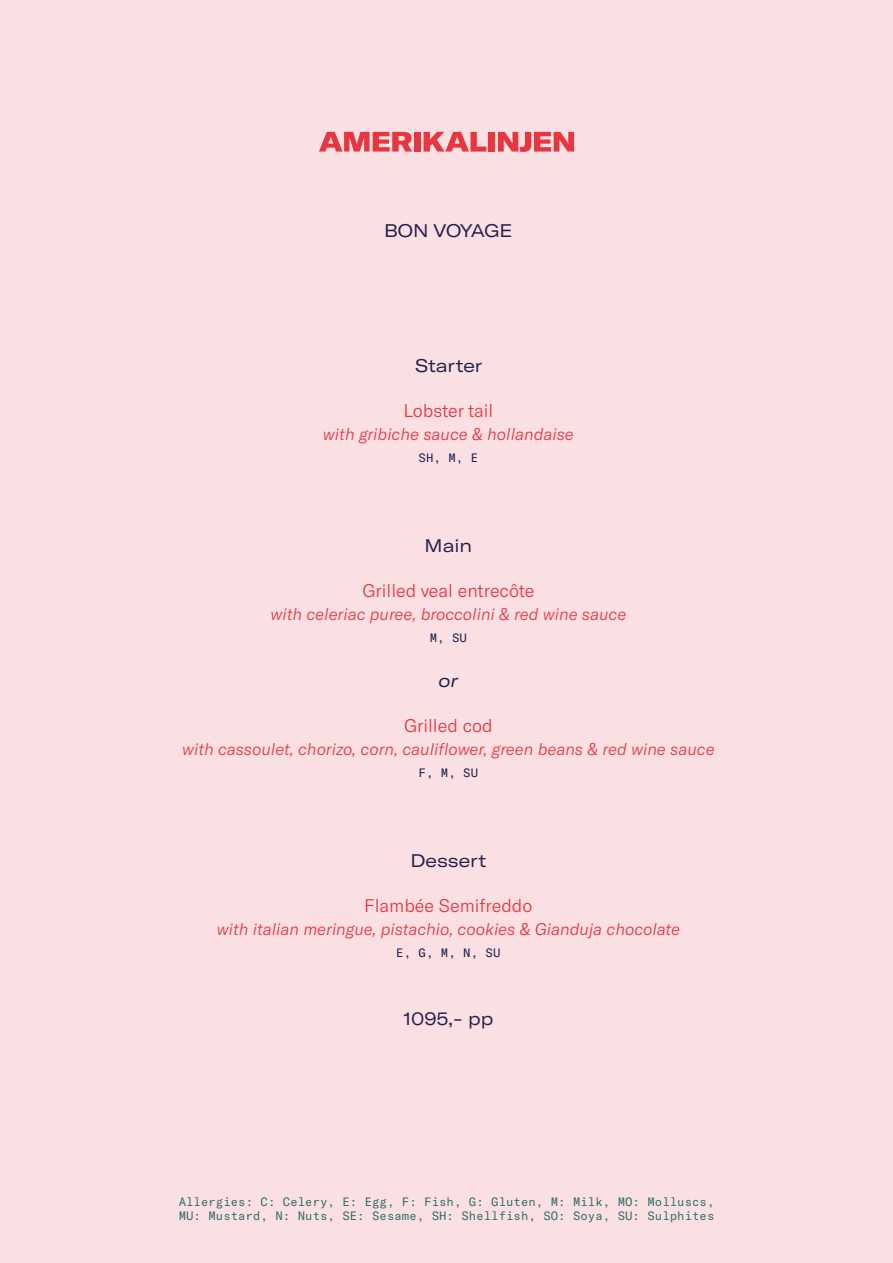
<style>
.page{position:relative;width:893px;height:1263px;background:#fadfe3}
.page>*{position:absolute;margin:0;border:0;box-sizing:border-box;transform-origin:0 0}
.t1{font:300 18px "GT America";color:#e83640}
.t2{font:expanded 18px "GT America";color:#23214a}
.t3{font:expanded 18px "GT America";letter-spacing:-.025em;color:#23214a}
.t4{font:italic expanded 18px "GT America";color:#23214a}
.t5{font:italic 300 16.5px "GT America";color:#e83640}
.t6{font:12px "GT America Mono";color:#306d68}
.t7{font:12px "GT America Mono";color:#181d4b}
</style>
<div class="page">
<div style="left:414px;top:132px;width:6px;height:20px;background:#e83640"></div>
<div style="left:488px;top:132px;width:7px;height:20px;background:#e83640"></div>
<svg style="left:424px;top:132px;width:62px;height:20px"></svg>
<svg style="left:498px;top:132px;width:76px;height:20px"></svg>
<svg style="left:319px;top:132px;width:93px;height:20px"></svg>
<p class="t3" style="left:384px;top:220px;width:130px">BON VOYAGE</p>
<p class="t2" style="left:415px;top:355px;width:69px">Starter</p>
<p class="t1" style="left:403px;top:400px;width:91px">Lobster tail</p>
<p class="t5" style="left:323px;top:424px;width:252px">with gribiche sauce &amp; hollandaise</p>
<p class="t7" style="left:419px;top:451px;width:61px">SH, M, E</p>
<p class="t2" style="left:425px;top:535px;width:49px">Main</p>
<p class="t1" style="left:362px;top:580px;width:173px">Grilled veal entrecôte</p>
<p class="t5" style="left:270px;top:604px;width:357px">with celeriac puree, broccolini &amp; red wine sauce</p>
<p class="t7" style="left:430px;top:631px;width:39px">M, SU</p>
<p class="t4" style="left:439px;top:670px;width:21px">or</p>
<p class="t1" style="left:404px;top:715px;width:90px">Grilled cod</p>
<p class="t5" style="left:182px;top:739px;width:534px">with cassoulet, chorizo, corn, cauliflower, green beans &amp; red wine sauce</p>
<p class="t7" style="left:419px;top:766px;width:61px">F, M, SU</p>
<p class="t2" style="left:410px;top:850px;width:77px">Dessert</p>
<p class="t1" style="left:364px;top:895px;width:170px">Flambée Semifreddo</p>
<p class="t5" style="left:217px;top:919px;width:465px">with italian meringue, pistachio, cookies &amp; Gianduja chocolate</p>
<p class="t7" style="left:396px;top:946px;width:106px">E, G, M, N, SU</p>
<p class="t2" style="left:403px;top:1008px;width:91px">1095,- pp</p>
<p class="t6" style="left:179px;top:1195px;width:537px">Allergies: C: Celery, E: Egg, F: Fish, G: Gluten, M: Milk, MO: Molluscs,</p>
<p class="t6" style="left:179px;top:1209px;width:537px">MU: Mustard, N: Nuts, SE: Sesame, SH: Shellfish, SO: Soya, SU: Sulphites</p>
</div>
